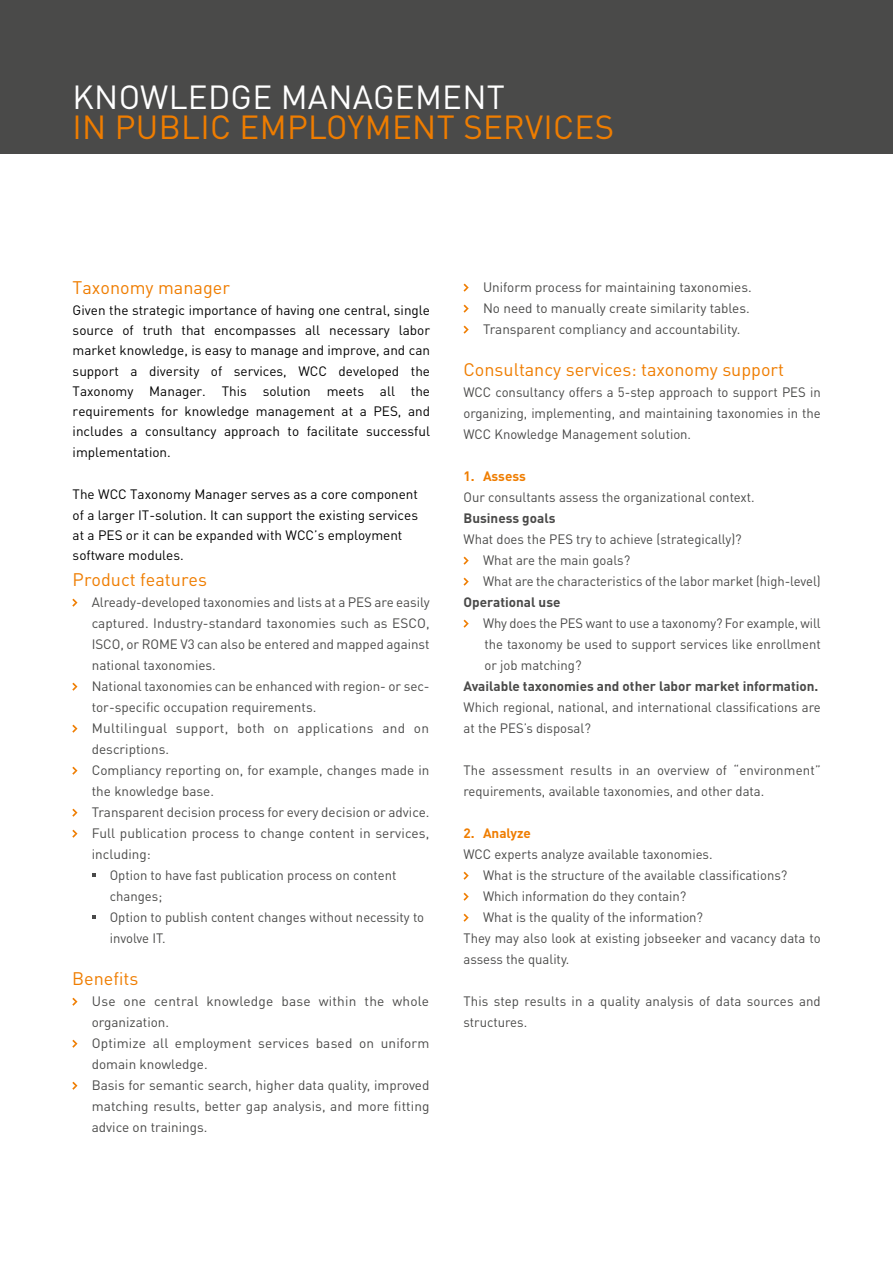
<style>
.page{position:relative;width:893px;height:1263px;background:#fff}
.page>*{position:absolute;margin:0;border:0;box-sizing:border-box;transform-origin:0 0}
.t1{font:33px "DIN Pro";letter-spacing:.01em;color:#ef7d00}
.t2{font:33px "DIN Pro";letter-spacing:.01em;color:#fff}
.t3{font:18px "DIN Pro";color:#ef7d00}
.t4{font:18px "DIN Pro";color:#ef7d00}
.t5{font:13.5px/21px "DIN Pro";color:#4a4a49}
.t6{font:13.5px/20.2px "DIN Pro";color:#000;text-align:justify}
.t7{font:13.5px/21px "DIN Pro";color:#4a4a49;text-align:justify;scale:.96 1}
.t8{font:700 13.5px "DIN Pro";color:#4a4a49}
.t9{font:13.5px "DIN Pro";letter-spacing:.02em;color:#4a4a49}
.t10{font:700 13.5px "DIN Pro";color:#ef7d00}
.s1{font-style:inherit}
</style>
<div class="page">
<div style="left:0;top:0;width:893px;height:154px;background:#4a4a49"></div>
<svg style="left:72px;top:599px;width:6px;height:8px"></svg>
<svg style="left:72px;top:683px;width:6px;height:8px"></svg>
<svg style="left:72px;top:725px;width:6px;height:8px"></svg>
<svg style="left:72px;top:767px;width:6px;height:8px"></svg>
<svg style="left:72px;top:809px;width:6px;height:8px"></svg>
<svg style="left:72px;top:830px;width:6px;height:8px"></svg>
<svg style="left:92px;top:873px;width:4px;height:4px"></svg>
<svg style="left:92px;top:915px;width:4px;height:4px"></svg>
<svg style="left:72px;top:998px;width:6px;height:8px"></svg>
<svg style="left:72px;top:1040px;width:6px;height:8px"></svg>
<svg style="left:72px;top:1082px;width:6px;height:8px"></svg>
<svg style="left:463px;top:284px;width:6px;height:8px"></svg>
<svg style="left:463px;top:305px;width:6px;height:8px"></svg>
<svg style="left:463px;top:326px;width:6px;height:8px"></svg>
<svg style="left:463px;top:557px;width:6px;height:8px"></svg>
<svg style="left:463px;top:578px;width:6px;height:8px"></svg>
<svg style="left:463px;top:620px;width:6px;height:8px"></svg>
<svg style="left:463px;top:872px;width:6px;height:8px"></svg>
<svg style="left:463px;top:893px;width:6px;height:8px"></svg>
<svg style="left:463px;top:914px;width:6px;height:8px"></svg>
<h1 class="t2" style="left:72px;top:74px;width:434px">KNOWLEDGE MANAGEMENT</h1>
<h1 class="t1" style="left:72px;top:104px;width:543px">IN PUBLIC EMPLOYMENT SERVICES</h1>
<h2 class="t4" style="left:73px;top:273px;width:159px">Taxonomy <span class="s1">manager</span></h2>
<p class="t6" style="left:73px;top:298px;width:359px">Given the strategic importance of having one central, single source of truth that encompasses all necessary labor market knowledge, is easy to manage and improve, and can support a diversity of services, WCC developed the Taxonomy Manager. This solution meets all the requirements for knowledge management at a PES, and includes a consultancy approach to facilitate successful implementation.</p>
<p class="t6" style="left:73px;top:483px;width:347px;text-align:left">The WCC Taxonomy Manager serves as a core component of a larger IT-solution. It can support the existing services at a PES or it can be expanded with WCC’s employment software modules.</p>
<h2 class="t3" style="left:73px;top:567px;width:136px">Product features</h2>
<p class="t5" style="left:92px;top:591px;width:339px">Already-developed taxonomies and lists at a PES are easily</p>
<p class="t5" style="left:92px;top:612px;width:339px">captured. Industry-standard taxonomies such as ESCO,</p>
<p class="t5" style="left:92px;top:633px;width:339px">ISCO, or ROME V3 can also be entered and mapped against</p>
<p class="t5" style="left:92px;top:654px;width:126px">national taxonomies.</p>
<p class="t5" style="left:92px;top:675px;width:339px">National taxonomies can be enhanced with region- or sec-</p>
<p class="t5" style="left:92px;top:696px;width:226px">tor-specific occupation requirements.</p>
<p class="t9" style="left:92px;top:719px;width:339px">Multilingual support, both on applications and on</p>
<p class="t5" style="left:92px;top:738px;width:79px">descriptions.</p>
<p class="t5" style="left:92px;top:759px;width:339px">Compliancy reporting on, for example, changes made in</p>
<p class="t5" style="left:92px;top:780px;width:124px">the knowledge base.</p>
<p class="t5" style="left:92px;top:801px;width:339px">Transparent decision process for every decision or advice.</p>
<p class="t5" style="left:92px;top:822px;width:339px">Full publication process to change content in services,</p>
<p class="t5" style="left:92px;top:843px;width:60px">including:</p>
<p class="t5" style="left:110px;top:864px;width:288px">Option to have fast publication process on content</p>
<p class="t5" style="left:110px;top:885px;width:54px">changes;</p>
<p class="t5" style="left:110px;top:906px;width:316px">Option to publish content changes without necessity to</p>
<p class="t5" style="left:110px;top:927px;width:57px">involve IT.</p>
<h2 class="t3" style="left:72px;top:966px;width:68px">Benefits</h2>
<p class="t5" style="left:92px;top:990px;width:339px">Use one central knowledge base within the whole organization.<br>Optimize all employment services based on uniform domain knowledge.<br>Basis for semantic search, higher data quality, improved matching results, better gap analysis, and more fitting advice on trainings.</p>
<p class="t5" style="left:483px;top:276px;width:270px">Uniform process for maintaining taxonomies.<br>No need to manually create similarity tables.<br>Transparent compliancy and accountability.</p>
<h2 class="t3" style="left:463px;top:357px;width:322px">Consultancy services: taxonomy support</h2>
<p class="t5" style="left:463px;top:381px;width:359px;text-align:justify">WCC consultancy offers a 5-step approach to support PES in organizing, implementing, and maintaining taxonomies in the WCC Knowledge Management solution.</p>
<p class="t10" style="left:463px;top:467px;width:64px">1. Assess</p>
<p class="t5" style="left:463px;top:486px;width:293px">Our consultants assess the organizational context.</p>
<p class="t8" style="left:463px;top:509px;width:93px">Business goals</p>
<p class="t5" style="left:483px;top:528px;width:339px;text-indent:-20px">What does the PES try to achieve (strategically)?<br>What are the main goals?<br>What are the characteristics of the labor market (high-level)</p>
<p class="t8" style="left:463px;top:593px;width:99px">Operational use</p>
<p class="t7" style="left:483px;top:612px;width:353px">Why does the PES want to use a taxonomy? For example, will the taxonomy be used to support services like enrollment or job matching?</p>
<p class="t8" style="left:463px;top:677px;width:356px">Available taxonomies and other labor market information.</p>
<p class="t5" style="left:463px;top:696px;width:359px">Which regional, national, and international classifications are at the PES’s disposal?</p>
<p class="t5" style="left:463px;top:759px;width:359px">The assessment results in an overview of “environment” requirements, available taxonomies, and other data.</p>
<p class="t10" style="left:463px;top:824px;width:69px">2. Analyze</p>
<p class="t5" style="left:463px;top:843px;width:251px">WCC experts analyze available taxonomies.</p>
<p class="t5" style="left:483px;top:864px;width:306px">What is the structure of the available classifications?</p>
<p class="t5" style="left:483px;top:885px;width:205px">Which information do they contain?</p>
<p class="t5" style="left:483px;top:906px;width:222px">What is the quality of the information?</p>
<p class="t5" style="left:463px;top:927px;width:359px">They may also look at existing jobseeker and vacancy data to</p>
<p class="t5" style="left:463px;top:948px;width:107px">assess the quality.</p>
<p class="t5" style="left:463px;top:990px;width:359px">This step results in a quality analysis of data sources and structures.</p>
</div>
